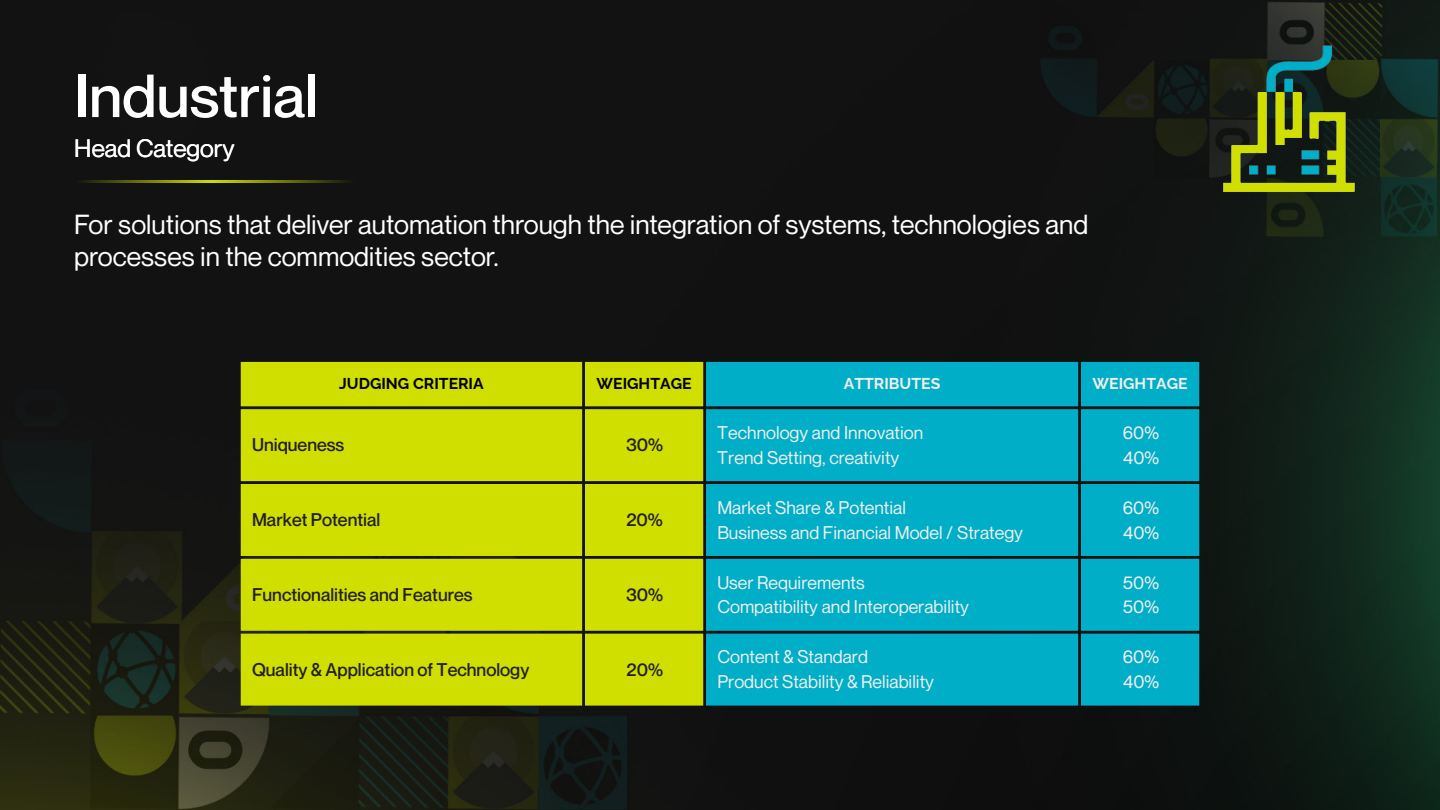
<style>
.page{position:relative;width:1440px;height:810px;background:#fff}
.page>*{position:absolute;margin:0;border:0;box-sizing:border-box;transform-origin:0 0}
.t1{font:500 59.4px "Neue Montreal";color:#fff}
.t2{font:27px/32.4px "Neue Montreal";color:#fff}
.t3{font:24.75px "Neue Montreal";color:#fff}
.t4{font:18px/24.8px "Neue Montreal";color:#f0efef}
.t5{font:500 18px "Neue Montreal";color:#231f20}
.t6{font:700 15.75px "Raleway";color:#000}
.t7{font:700 15.75px "Raleway";color:#f0efef}
</style>
<div class="page">
<img style="left:0;top:0;width:1440px;height:810px">
<svg style="left:74px;top:180px;width:280px;height:2px"></svg>
<img style="left:1213px;top:39px;width:157px;height:158px">
<div style="left:241px;top:362px;width:462px;height:44px;background:#d0df00"></div>
<div style="left:706px;top:362px;width:493px;height:344px;background:#00aec7"></div>
<div style="left:241px;top:409px;width:462px;height:297px;background:#d0df00"></div>
<h1 class="t1" style="left:74px;top:60px;width:245px">Industrial</h1>
<h3 class="t3" style="left:74px;top:134px;width:162px">Head Category</h3>
<h2 class="t2" style="left:74px;top:208px;width:1016px">For solutions that deliver automation through the integration of systems, technologies and processes in the commodities sector.</h2>
<p class="t6" style="left:339px;top:372px;width:146px">JUDGING CRITERIA</p>
<p class="t6" style="left:597px;top:372px;width:96px">WEIGHTAGE</p>
<p class="t7" style="left:844px;top:372px;width:98px">ATTRIBUTES</p>
<p class="t7" style="left:1093px;top:372px;width:96px">WEIGHTAGE</p>
<p class="t5" style="left:252px;top:434px;width:94px">Uniqueness</p>
<p class="t5" style="left:626px;top:434px;width:38px">30%</p>
<p class="t5" style="left:252px;top:509px;width:130px">Market Potential</p>
<p class="t5" style="left:626px;top:509px;width:38px">20%</p>
<p class="t5" style="left:252px;top:584px;width:222px">Functionalities and Features</p>
<p class="t5" style="left:627px;top:584px;width:38px">30%</p>
<p class="t5" style="left:252px;top:658px;width:279px">Quality &amp; Application of Technology</p>
<p class="t5" style="left:627px;top:658px;width:38px">20%</p>
<p class="t4" style="left:717px;top:420px;width:208px">Technology and Innovation<br>Trend Setting, creativity</p>
<p class="t4" style="left:1123px;top:420px;width:38px">60%<br>40%</p>
<p class="t4" style="left:717px;top:495px;width:307px">Market Share &amp; Potential<br>Business and Financial Model / Strategy</p>
<p class="t4" style="left:1123px;top:495px;width:38px">60%<br>40%</p>
<p class="t4" style="left:717px;top:570px;width:253px">User Requirements<br>Compatibility and Interoperability</p>
<p class="t4" style="left:1123px;top:570px;width:37px">50%<br>50%</p>
<p class="t4" style="left:717px;top:645px;width:218px">Content &amp; Standard<br>Product Stability &amp; Reliability</p>
<p class="t4" style="left:1123px;top:645px;width:38px">60%<br>40%</p>
</div>
